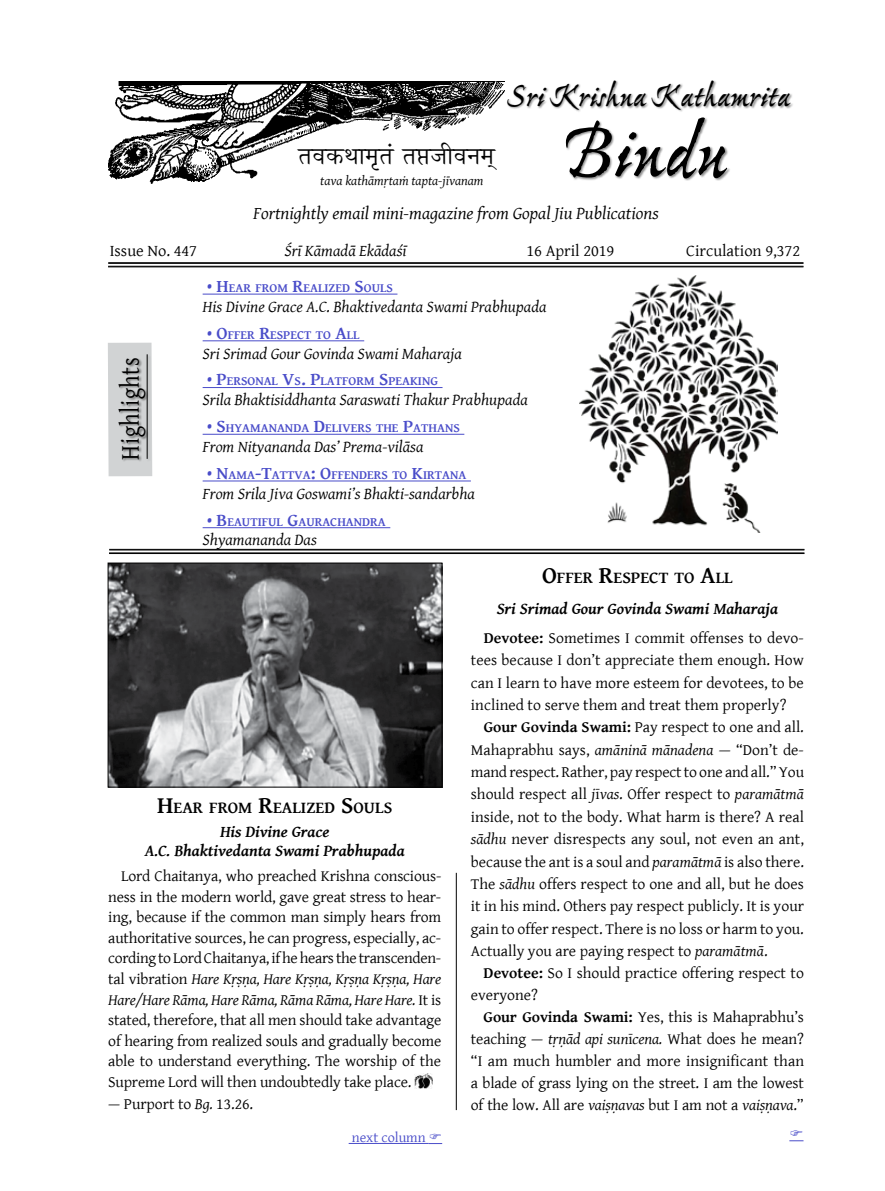
<style>
.page{position:relative;width:885px;height:1191px;background:#fff}
.page>*{position:absolute;margin:0;border:0;box-sizing:border-box;transform-origin:0 0}
.t1{font:700 81px "Ex Ponto Pro";letter-spacing:-.01em;color:#000}
.t2{font:700 33.9px "Ex Ponto Pro";letter-spacing:-.01em;color:#000}
.t3{font:27px "Gentium Basic";letter-spacing:.025em;color:#000;scale:.84 1}
.t4{font:21px "Shobhika";color:#000}
.t5{font:italic 18px "Gentium Basic";color:#000}
.t6{font:700 16.8px "Gentium Basic";color:#000}
.t7{font:italic 16.5px "Gentium Basic";color:#000}
.t8{font:italic 700 16.5px/19.6px "Gentium Basic";color:#000;text-align:center}
.t9{font:16.5px "Gentium Basic";color:#000}
.t10{font:15.75px/22.4px "Gentium Basic";color:#000;text-align:justify}
.t11{font:14.25px "Gentium Basic";color:#494cc9}
.t12{font:italic 13.5px "Gentium Basic";color:#000}
.t13{font:700 12.6px "Gentium Basic";color:#494cc9}
.s1{font-style:inherit}
.s2{font-size:18px}
.s3{font-size:24px}
.s4{font-style:italic}
.s5{font-weight:700}
</style>
<div class="page">
<img style="left:108px;top:81px;width:396px;height:102px">
<div style="left:507px;top:80px;width:287px;height:32px;background:#000;opacity:.45"></div>
<div style="left:565px;top:118px;width:165px;height:63px;background:#000;opacity:.45"></div>
<div style="left:108px;top:343px;width:44px;height:133px;background:#d1d3d4"></div>
<div style="left:146px;top:354px;width:5px;height:108px;background:#cacccd"></div>
<hr style="left:147px;top:354px;width:1px;height:105px;background:#000">
<div style="left:118px;top:358px;width:31px;height:104px;background:#000;opacity:.45"></div>
<hr style="left:108px;top:263px;width:695px;height:1px;background:#000">
<hr style="left:108px;top:262px;width:695px;height:1px;background:#000">
<hr style="left:108px;top:267px;width:695px;height:1px;background:#000">
<hr style="left:108px;top:266px;width:695px;height:1px;background:#000">
<hr style="left:109px;top:550px;width:695px;height:1px;background:#000">
<hr style="left:109px;top:549px;width:695px;height:1px;background:#000">
<hr style="left:109px;top:553px;width:695px;height:1px;background:#000">
<hr style="left:109px;top:552px;width:695px;height:1px;background:#000">
<hr style="left:202px;top:294px;width:195px;height:1px;background:#494cc9">
<hr style="left:202px;top:340px;width:162px;height:1px;background:#494cc9">
<hr style="left:202px;top:387px;width:240px;height:1px;background:#494cc9">
<hr style="left:202px;top:434px;width:262px;height:1px;background:#494cc9">
<hr style="left:202px;top:480px;width:269px;height:1px;background:#494cc9">
<hr style="left:202px;top:527px;width:188px;height:1px;background:#494cc9">
<img style="left:414px;top:1073px;width:18px;height:15px">
<hr style="left:456px;top:873px;width:1px;height:237px;background:#000">
<hr style="left:348px;top:1143px;width:80px;height:1px;background:#494cc9">
<img style="left:110px;top:565px;width:330px;height:220px">
<div style="left:108px;top:563px;width:334px;height:224px;border:1px solid #000"></div>
<img style="left:579px;top:275px;width:198px;height:257px">
<svg style="left:428px;top:1143px;width:14px;height:1px"></svg>
<svg style="left:789px;top:1140px;width:14px;height:1px"></svg>
<h3 class="t4" style="left:298px;top:145px;width:201px">तवकथामृतं तप्तजीवनम्</h3>
<p class="t12" style="left:320px;top:170px;width:165px">tava kathāmṛtaṁ tapta-jīvanam</p>
<h2 class="t2" style="left:507px;top:74px;width:284px">Sri Krishna Kathamrita</h2>
<h1 class="t1" style="left:561px;top:102px;width:167px">Bindu</h1>
<p class="t5" style="left:253px;top:199px;width:407px">Fortnightly email mini-magazine from Gopal Jiu Publications</p>
<p class="t9" style="left:110px;top:239px;width:89px">Issue No. 447</p>
<p class="t7" style="left:284px;top:239px;width:123px">Śrī Kāmadā Ekādaśī</p>
<p class="t9" style="left:526px;top:239px;width:89px">16 April 2019</p>
<p class="t9" style="left:686px;top:239px;width:115px">Circulation <span class="s1">9,372</span></p>
<h3 class="t3" style="left:110px;top:459px;width:123px;rotate:-90deg">Highlights</h3>
<p class="t13" style="left:207px;top:278px;width:186px"><span class="s2">• H</span>EAR FROM <span class="s2">R</span>EALIZED <span class="s2">S</span>OULS</p>
<p class="t7" style="left:202px;top:294px;width:345px">His Divine Grace A.C. Bhaktivedanta Swami Prabhupada</p>
<p class="t13" style="left:207px;top:325px;width:154px"><span class="s2">• O</span>FFER <span class="s2">R</span>ESPECT TO <span class="s2">A</span>LL</p>
<p class="t7" style="left:202px;top:341px;width:261px">Sri Srimad Gour Govinda Swami Maharaja</p>
<p class="t13" style="left:207px;top:372px;width:232px"><span class="s2">• P</span>ERSONAL <span class="s2">V</span>S<span class="s2">. P</span>LATFORM <span class="s2">S</span>PEAKING</p>
<p class="t7" style="left:202px;top:388px;width:327px">Srila Bhaktisiddhanta Saraswati Thakur Prabhupada</p>
<p class="t13" style="left:207px;top:418px;width:253px"><span class="s2">• S</span>HYAMANANDA <span class="s2">D</span>ELIVERS THE <span class="s2">P</span>ATHANS</p>
<p class="t7" style="left:202px;top:434px;width:222px">From Nityananda Das’ Prema-vilāsa</p>
<p class="t13" style="left:207px;top:465px;width:261px"><span class="s2">• N</span>AMA<span class="s2">-T</span>ATTVA<span class="s2">: O</span>FFENDERS TO <span class="s2">K</span>IRTANA</p>
<p class="t7" style="left:202px;top:481px;width:274px">From Srila Jiva Goswami’s Bhakti-sandarbha</p>
<p class="t13" style="left:207px;top:512px;width:180px"><span class="s2">• B</span>EAUTIFUL <span class="s2">G</span>AURACHANDRA</p>
<p class="t7" style="left:202px;top:528px;width:116px">Shyamananda Das</p>
<p class="t6" style="left:157px;top:794px;width:235px"><span class="s3">H</span>EAR FROM <span class="s3">R</span>EALIZED <span class="s3">S</span>OULS</p>
<p class="t8" style="left:145px;top:821px;width:261px">His Divine Grace<br>A.C. Bhaktivedanta Swami Prabhupada</p>
<p class="t10" style="left:108px;top:865px;width:334px;line-height:20.5px;text-indent:13px">Lord Chaitanya, who preached Krishna conscious&shy;ness in the modern world, gave great stress to hear&shy;ing, because if the common man simply hears from authoritative sources, he can progress, especially, ac&shy;cording to Lord Chaitanya, if he hears the transcenden&shy;tal vibration <span class="s4">Hare Kṛṣṇa, Hare Kṛṣṇa, Kṛṣṇa Kṛṣṇa, Hare Hare/Hare Rāma, Hare Rāma, Rāma Rāma, Hare Hare.</span> It is stated, therefore, that all men should take advantage of hearing from realized souls and gradually become able to understand everything. The worship of the Supreme Lord will then undoubtedly take place.</p>
<p class="t10" style="left:108px;top:1091px;width:146px">— Purport to <span class="s4">Bg.</span> 13.26.</p>
<p class="t11" style="left:352px;top:1126px;width:75px">next column</p>
<p class="t6" style="left:542px;top:565px;width:192px"><span class="s3">O</span>FFER <span class="s3">R</span>ESPECT TO <span class="s3">A</span>LL</p>
<p class="t8" style="left:496px;top:598px;width:283px">Sri Srimad Gour Govinda Swami Maharaja</p>
<p class="t10" style="left:471px;top:626px;width:334px;text-indent:13px"><span class="s5">Devotee:</span> Sometimes I commit offenses to devo&shy;tees because I don’t appreciate them enough. How can I learn to have more esteem for devotees, to be inclined to serve them and treat them properly?</p>
<p class="t10" style="left:471px;top:715px;width:334px;text-indent:13px"><span class="s5">Gour Govinda Swami:</span> Pay respect to one and all.<br>Mahaprabhu says, <span class="s4">amāninā mānadena</span> — “Don’t de&shy;mand respect. Rather, pay respect to one and all.” You should respect all <span class="s4">j</span>ī<span class="s4">vas</span>. Offer respect to <span class="s4">paramātmā </span>inside, not to the body. What harm is there? A real <span class="s4">sādhu</span> never disrespects any soul, not even an ant, because the ant is a soul and <span class="s4">paramātmā</span> is also there.<br>The <span class="s4">sādhu</span> offers respect to one and all, but he does it in his mind. Others pay respect publicly. It is your gain to offer respect. There is no loss or harm to you.<br>Actually you are paying respect to <span class="s4">paramātmā</span>.</p>
<p class="t10" style="left:471px;top:961px;width:334px;text-indent:13px"><span class="s5">Devotee:</span> So I should practice offering respect to everyone?</p>
<p class="t10" style="left:471px;top:1005px;width:334px;text-indent:13px"><span class="s5">Gour Govinda Swami:</span> Yes, this is Mahaprabhu’s teaching — <span class="s4">tṛṇād api sun</span>ī<span class="s4">cena.</span> What does he mean? “I am much humbler and more insignificant than a blade of grass lying on the street. I am the lowest of the low. All are <span class="s4">vaiṣṇavas</span> but I am not a <span class="s4">vaiṣṇava</span>.”</p>
</div>
